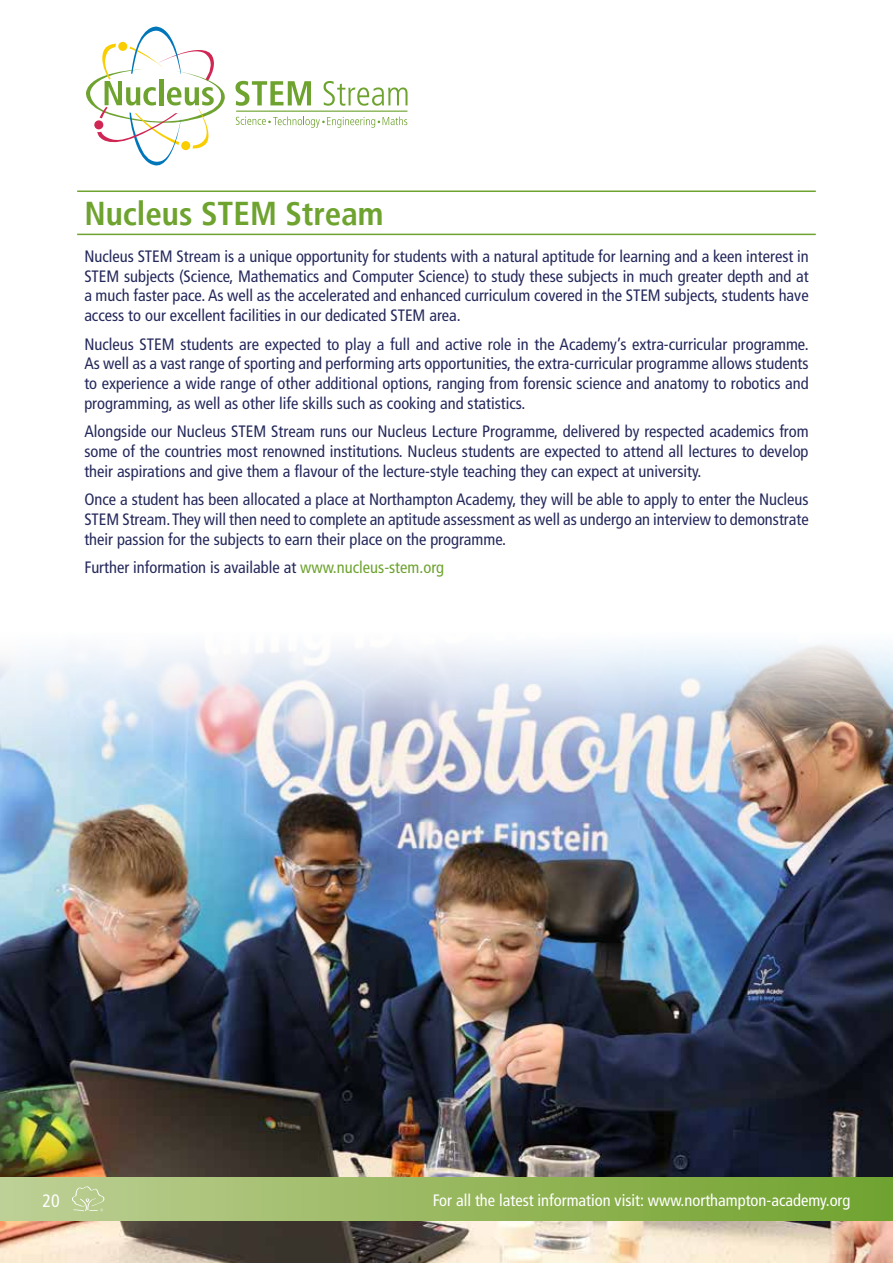
<style>
.page{position:relative;width:893px;height:1263px;background:#fff}
.page>*{position:absolute;margin:0;border:0;box-sizing:border-box;transform-origin:0 0}
.t1{font:700 condensed 33px "Frutiger LT";color:#6ea32f}
.t2{font:condensed 18px "Frutiger LT";color:#fff}
.t3{font:condensed 16.5px/19.8px "Frutiger LT";color:#25295b;text-align:justify}
.t4{font:condensed 16.5px "Frutiger LT";color:#fff}
.s1{color:#6ea32f}
</style>
<div class="page">
<img style="left:0;top:754px;width:893px;height:509px">
<div style="left:0;top:1178px;width:893px;height:42px;background:linear-gradient(to right,#bfcf95,#71a22d)"></div>
<svg style="left:72px;top:1186px;width:32px;height:25px"></svg>
<svg style="left:86px;top:27px;width:321px;height:139px"></svg>
<img style="left:0;top:644px;width:893px;height:110px">
<hr style="left:77px;top:190px;width:739px;height:2px;background:#6ea32f">
<hr style="left:77px;top:234px;width:739px;height:1px;background:#6ea32f">
<h1 class="t1" style="left:84px;top:194px;width:301px">Nucleus STEM Stream</h1>
<p class="t3" style="left:84px;top:246px;width:726px">Nucleus STEM Stream is a unique opportunity for students with a natural aptitude for learning and a keen interest in STEM subjects (Science, Mathematics and Computer Science) to study these subjects in much greater depth and at a much faster pace. As well as the accelerated and enhanced curriculum covered in the STEM subjects, students have access to our excellent facilities in our dedicated STEM area.</p>
<p class="t3" style="left:84px;top:334px;width:726px">Nucleus STEM students are expected to play a full and active role in the Academy’s extra-curricular programme.<br>As well as a vast range of sporting and performing arts opportunities, the extra-curricular programme allows students to experience a wide range of other additional options, ranging from forensic science and anatomy to robotics and programming, as well as other life skills such as cooking and statistics.</p>
<p class="t3" style="left:84px;top:422px;width:726px">Alongside our Nucleus STEM Stream runs our Nucleus Lecture Programme, delivered by respected academics from some of the countries most renowned institutions. Nucleus students are expected to attend all lectures to develop their aspirations and give them a flavour of the lecture-style teaching they can expect at university.</p>
<p class="t3" style="left:84px;top:490px;width:726px">Once a student has been allocated a place at Northampton Academy, they will be able to apply to enter the Nucleus STEM Stream. They will then need to complete an aptitude assessment as well as undergo an interview to demonstrate their passion for the subjects to earn their place on the programme.</p>
<p class="t3" style="left:84px;top:558px;width:361px">Further information is available at <span class="s1">www.nucleus-stem.org</span></p>
<p class="t2" style="left:43px;top:1190px;width:19px">20</p>
<p class="t4" style="left:433px;top:1190px;width:419px">For all the latest information visit: www.northampton-academy.org</p>
</div>
